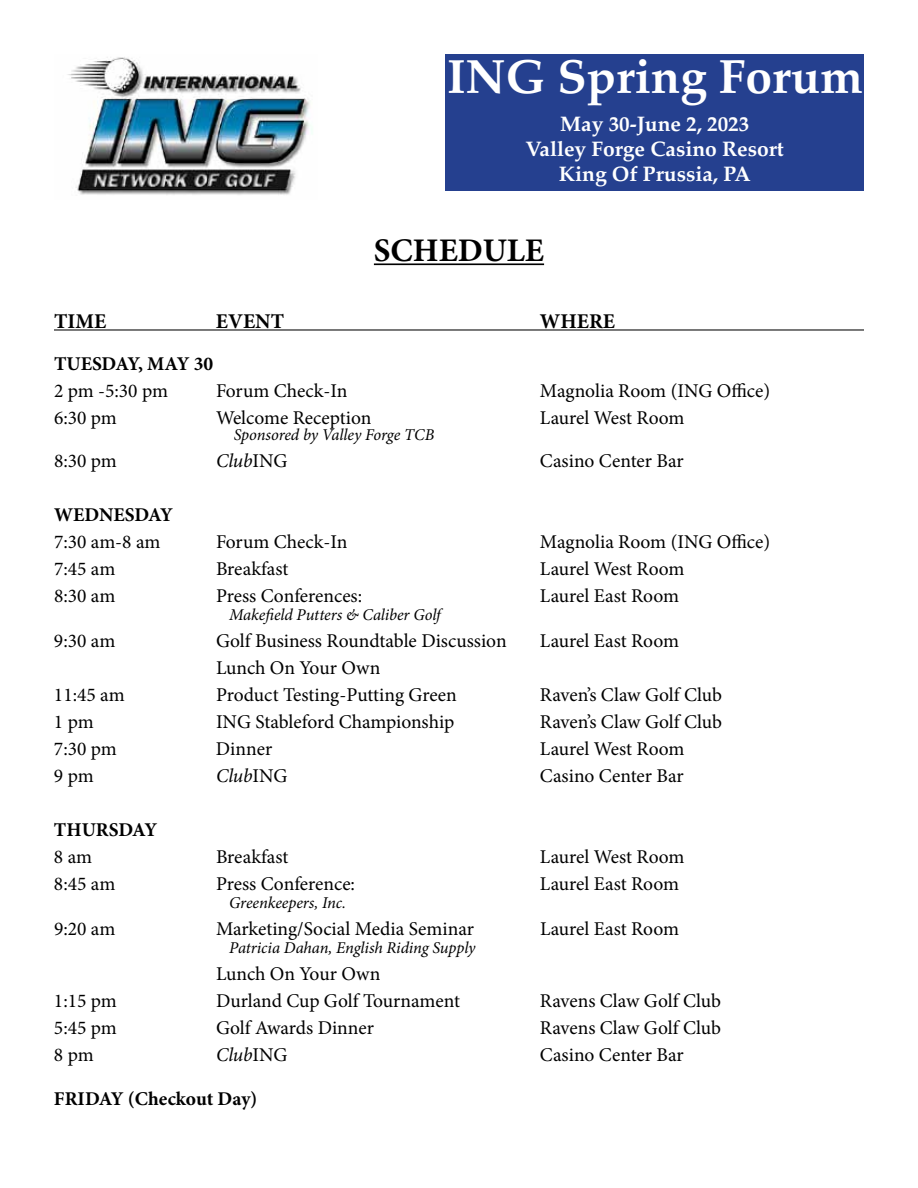
<style>
.page{position:relative;width:918px;height:1188px;background:#fff}
.page>*{position:absolute;margin:0;border:0;box-sizing:border-box;transform-origin:0 0}
.t1{font:700 48px "Palatino";color:#fff}
.t2{font:700 33px "Minion Pro";color:#000}
.t3{font:700 21px/25.2px "Palatino";color:#fff;text-align:center}
.t4{font:700 21px "Minion Pro";color:#000}
.t5{font:19.5px "Minion Pro";letter-spacing:-.005em;color:#000}
.t6{font:700 19.5px "Minion Pro";color:#000}
.t7{font:italic 19.5px "Minion Pro";letter-spacing:-.015em;color:#000}
.t8{font:italic 16.5px "Minion Pro";letter-spacing:-.01em;color:#000}
.s1{font-style:normal}
</style>
<div class="page">
<hr style="left:374px;top:263px;width:170px;height:2px;background:#000">
<hr style="left:54px;top:329px;width:810px;height:2px;background:#000">
<div style="left:446px;top:54px;width:418px;height:136px;background:#25408f"></div>
<img style="left:67px;top:57px;width:245px;height:138px">
<h1 class="t1" style="left:447px;top:36px;width:418px">ING Spring Forum</h1>
<p class="t3" style="left:526px;top:110px;width:260px">May 30-June 2, 2023<br>Valley Forge Casino Resort<br>King Of Prussia, PA</p>
<h2 class="t2" style="left:374px;top:227px;width:172px">SCHEDULE</h2>
<p class="t4" style="left:54px;top:306px;width:54px">TIME</p>
<p class="t4" style="left:216px;top:306px;width:70px">EVENT</p>
<p class="t4" style="left:540px;top:306px;width:77px">WHERE</p>
<p class="t6" style="left:54px;top:350px;width:161px">TUESDAY, MAY 30</p>
<p class="t5" style="left:54px;top:378px;width:116px">2 pm -5:30 pm</p>
<p class="t5" style="left:216px;top:378px;width:133px">Forum Check-In</p>
<p class="t5" style="left:540px;top:378px;width:232px">Magnolia Room (ING Office)</p>
<p class="t5" style="left:54px;top:405px;width:64px">6:30 pm</p>
<p class="t5" style="left:216px;top:405px;width:157px">Welcome Reception</p>
<p class="t5" style="left:540px;top:405px;width:146px">Laurel West Room</p>
<p class="t8" style="left:234px;top:424px;width:202px">Sponsored by Valley Forge TCB</p>
<p class="t5" style="left:54px;top:448px;width:64px">8:30 pm</p>
<p class="t7" style="left:216px;top:448px;width:73px">Club<span class="s1">ING</span></p>
<p class="t5" style="left:540px;top:448px;width:145px">Casino Center Bar</p>
<p class="t6" style="left:54px;top:501px;width:121px">WEDNESDAY</p>
<p class="t5" style="left:54px;top:529px;width:108px">7:30 am-8 am</p>
<p class="t5" style="left:216px;top:529px;width:133px">Forum Check-In</p>
<p class="t5" style="left:540px;top:529px;width:232px">Magnolia Room (ING Office)</p>
<p class="t5" style="left:54px;top:556px;width:63px">7:45 am</p>
<p class="t5" style="left:216px;top:556px;width:74px">Breakfast</p>
<p class="t5" style="left:540px;top:556px;width:146px">Laurel West Room</p>
<p class="t5" style="left:54px;top:583px;width:63px">8:30 am</p>
<p class="t5" style="left:216px;top:583px;width:148px">Press Conferences:</p>
<p class="t5" style="left:540px;top:583px;width:141px">Laurel East Room</p>
<p class="t8" style="left:229px;top:604px;width:213px">Makefield Putters &amp; Caliber Golf</p>
<p class="t5" style="left:54px;top:628px;width:63px">9:30 am</p>
<p class="t5" style="left:216px;top:628px;width:292px">Golf Business Roundtable Discussion</p>
<p class="t5" style="left:540px;top:628px;width:141px">Laurel East Room</p>
<p class="t5" style="left:216px;top:655px;width:166px">Lunch On Your Own</p>
<p class="t5" style="left:54px;top:682px;width:72px">11:45 am</p>
<p class="t5" style="left:216px;top:682px;width:242px">Product Testing-Putting Green</p>
<p class="t5" style="left:540px;top:682px;width:184px">Raven’s Claw Golf Club</p>
<p class="t5" style="left:54px;top:709px;width:41px">1 pm</p>
<p class="t5" style="left:216px;top:709px;width:240px">ING Stableford Championship</p>
<p class="t5" style="left:540px;top:709px;width:184px">Raven’s Claw Golf Club</p>
<p class="t5" style="left:54px;top:736px;width:64px">7:30 pm</p>
<p class="t5" style="left:216px;top:736px;width:58px">Dinner</p>
<p class="t5" style="left:540px;top:736px;width:146px">Laurel West Room</p>
<p class="t5" style="left:54px;top:763px;width:41px">9 pm</p>
<p class="t7" style="left:216px;top:763px;width:73px">Club<span class="s1">ING</span></p>
<p class="t5" style="left:540px;top:763px;width:145px">Casino Center Bar</p>
<p class="t6" style="left:54px;top:816px;width:105px">THURSDAY</p>
<p class="t5" style="left:54px;top:844px;width:40px">8 am</p>
<p class="t5" style="left:216px;top:844px;width:74px">Breakfast</p>
<p class="t5" style="left:540px;top:844px;width:146px">Laurel West Room</p>
<p class="t5" style="left:54px;top:871px;width:63px">8:45 am</p>
<p class="t5" style="left:216px;top:871px;width:141px">Press Conference:</p>
<p class="t5" style="left:540px;top:871px;width:141px">Laurel East Room</p>
<p class="t8" style="left:229px;top:892px;width:118px">Greenkeepers, Inc.</p>
<p class="t5" style="left:54px;top:916px;width:63px">9:20 am</p>
<p class="t5" style="left:216px;top:916px;width:259px">Marketing/Social Media Seminar</p>
<p class="t5" style="left:540px;top:916px;width:141px">Laurel East Room</p>
<p class="t8" style="left:229px;top:937px;width:248px">Patricia Dahan, English Riding Supply</p>
<p class="t5" style="left:216px;top:961px;width:166px">Lunch On Your Own</p>
<p class="t5" style="left:54px;top:988px;width:64px">1:15 pm</p>
<p class="t5" style="left:216px;top:988px;width:246px">Durland Cup Golf Tournament</p>
<p class="t5" style="left:540px;top:988px;width:182px">Ravens Claw Golf Club</p>
<p class="t5" style="left:54px;top:1015px;width:64px">5:45 pm</p>
<p class="t5" style="left:216px;top:1015px;width:160px">Golf Awards Dinner</p>
<p class="t5" style="left:540px;top:1015px;width:182px">Ravens Claw Golf Club</p>
<p class="t5" style="left:54px;top:1042px;width:41px">8 pm</p>
<p class="t7" style="left:216px;top:1042px;width:73px">Club<span class="s1">ING</span></p>
<p class="t5" style="left:540px;top:1042px;width:145px">Casino Center Bar</p>
<p class="t6" style="left:54px;top:1085px;width:205px">FRIDAY (Checkout Day)</p>
</div>
